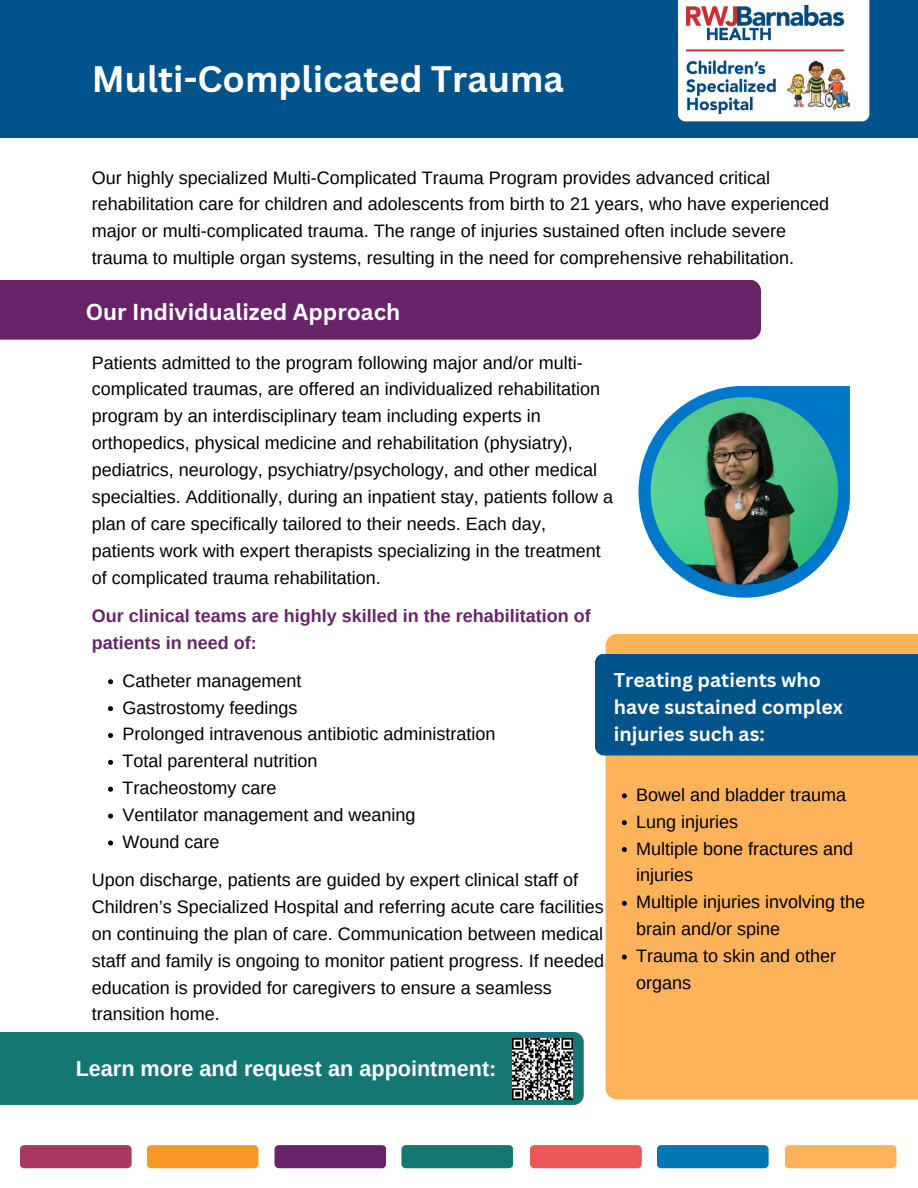
<style>
.page{position:relative;width:918px;height:1188px;background:#fff}
.page>*{position:absolute;margin:0;border:0;box-sizing:border-box;transform-origin:0 0}
.t1{font:700 35.85px "Canva Sans";color:#fff}
.t2{font:700 22.5px "Canva Sans";color:#fff}
.t3{font:700 21.6px "Arimo";color:#fff}
.t4{font:700 19.5px/26.8px "Canva Sans";color:#fff}
.t5{font:18px/26.8px "Arimo";color:#000}
.t6{font:700 18px/26.8px "Arimo";color:#692469}
</style>
<div class="page">
<div style="left:0;top:0;width:918px;height:138px;background:#00548b"></div>
<svg style="left:678px;top:0;width:191px;height:121px"></svg>
<div style="left:20px;top:1145px;width:112px;height:23px;background:#ab3765;border-radius:4px"></div>
<div style="left:147px;top:1145px;width:111px;height:23px;background:#f89828;border-radius:4px"></div>
<div style="left:275px;top:1145px;width:111px;height:23px;background:#692469;border-radius:4px"></div>
<div style="left:401px;top:1145px;width:112px;height:23px;background:#147771;border-radius:4px"></div>
<div style="left:530px;top:1145px;width:112px;height:23px;background:#ee575a;border-radius:4px"></div>
<div style="left:657px;top:1145px;width:112px;height:23px;background:#0077b5;border-radius:4px"></div>
<div style="left:785px;top:1145px;width:112px;height:23px;background:#feb35b;border-radius:4px"></div>
<div style="left:0;top:280px;width:761px;height:60px;background:#692469"></div>
<svg style="left:638px;top:386px;width:212px;height:212px"></svg>
<img style="left:651px;top:397px;width:187px;height:188px">
<svg style="left:108px;top:679px;width:5px;height:5px"></svg>
<svg style="left:108px;top:706px;width:5px;height:5px"></svg>
<svg style="left:108px;top:733px;width:5px;height:5px"></svg>
<svg style="left:108px;top:760px;width:5px;height:5px"></svg>
<svg style="left:108px;top:787px;width:5px;height:5px"></svg>
<svg style="left:108px;top:814px;width:5px;height:5px"></svg>
<svg style="left:108px;top:840px;width:5px;height:5px"></svg>
<div style="left:606px;top:634px;width:312px;height:465px;background:#feb35b"></div>
<div style="left:595px;top:654px;width:323px;height:102px;background:#01538b"></div>
<div style="left:0;top:1032px;width:584px;height:73px;background:#147771"></div>
<svg style="left:622px;top:793px;width:5px;height:5px"></svg>
<svg style="left:622px;top:820px;width:5px;height:5px"></svg>
<svg style="left:622px;top:847px;width:5px;height:5px"></svg>
<svg style="left:622px;top:901px;width:5px;height:5px"></svg>
<svg style="left:622px;top:955px;width:5px;height:5px"></svg>
<img style="left:512px;top:1039px;width:61px;height:60px">
<img style="left:687px;top:5px;width:163px;height:108px">
<p class="t1" style="left:92px;top:54px;width:473px">Multi-Complicated Trauma</p>
<p class="t5" style="left:92px;top:164px;width:739px">Our highly specialized Multi-Complicated Trauma Program provides advanced critical rehabilitation care for children and adolescents from birth to 21 years, who have experienced major or multi-complicated trauma. The range of injuries sustained often include severe trauma to multiple organ systems, resulting in the need for comprehensive rehabilitation.</p>
<p class="t2" style="left:86px;top:296px;width:316px">Our Individualized Approach</p>
<p class="t5" style="left:92px;top:349px;width:523px">Patients admitted to the program following major and/or multi&shy;complicated traumas, are offered an individualized rehabilitation program by an interdisciplinary team including experts in orthopedics, physical medicine and rehabilitation (physiatry), pediatrics, neurology, psychiatry/psychology, and other medical specialties. Additionally, during an inpatient stay, patients follow a plan of care specifically tailored to their needs. Each day, patients work with expert therapists specializing in the treatment of complicated trauma rehabilitation.</p>
<p class="t6" style="left:92px;top:602px;width:501px">Our clinical teams are highly skilled in the rehabilitation of patients in need of:</p>
<p class="t4" style="left:614px;top:666px;width:231px">Treating patients who have sustained complex injuries such as:</p>
<p class="t5" style="left:122px;top:667px;width:181px">Catheter management</p>
<p class="t5" style="left:122px;top:694px;width:177px">Gastrostomy feedings</p>
<p class="t5" style="left:122px;top:721px;width:375px">Prolonged intravenous antibiotic administration</p>
<p class="t5" style="left:122px;top:748px;width:197px">Total parenteral nutrition</p>
<p class="t5" style="left:122px;top:775px;width:156px">Tracheostomy care</p>
<p class="t5" style="left:122px;top:801px;width:295px">Ventilator management and weaning</p>
<p class="t5" style="left:122px;top:828px;width:99px">Wound care</p>
<p class="t5" style="left:636px;top:781px;width:212px">Bowel and bladder trauma</p>
<p class="t5" style="left:636px;top:808px;width:104px">Lung injuries</p>
<p class="t5" style="left:636px;top:835px;width:219px">Multiple bone fractures and injuries</p>
<p class="t5" style="left:636px;top:889px;width:231px">Multiple injuries involving the brain and/or spine</p>
<p class="t5" style="left:636px;top:942px;width:202px">Trauma to skin and other organs</p>
<p class="t5" style="left:92px;top:866px;width:519px">Upon discharge, patients are guided by expert clinical staff of Children’s Specialized Hospital and referring acute care facilities on continuing the plan of care. Communication between medical staff and family is ongoing to monitor patient progress. If needed, education is provided for caregivers to ensure a seamless transition home.</p>
<p class="t3" style="left:76px;top:1056px;width:422px">Learn more and request an appointment:</p>
</div>
